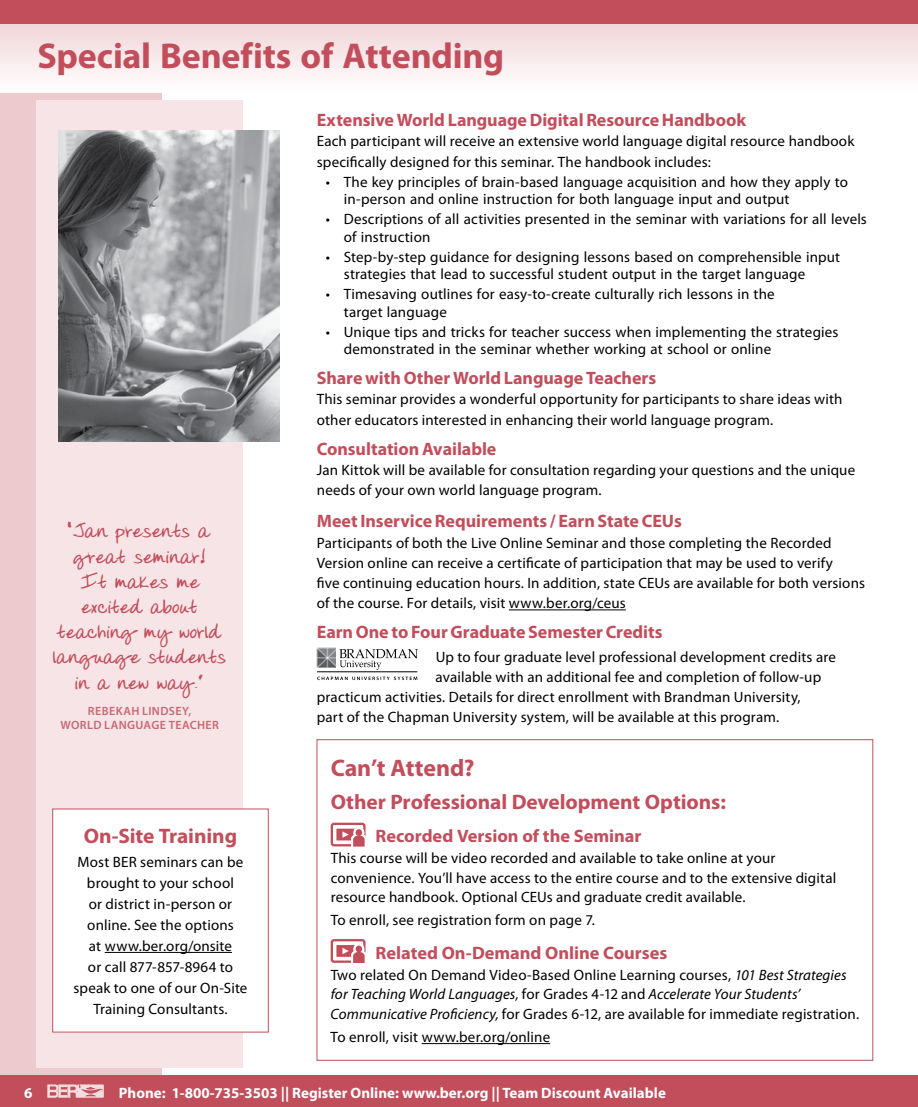
<style>
.page{position:relative;width:918px;height:1107px;background:#fff}
.page>*{position:absolute;margin:0;border:0;box-sizing:border-box;transform-origin:0 0}
.t1{font:700 36px "Myriad Pro";letter-spacing:-.005em;color:#c24e5c}
.t2{font:700 24px "Myriad Pro";letter-spacing:-.005em;color:#c24e5c}
.t3{font:700 21px/25.2px "Donnys Hand";letter-spacing:.005em;color:#c24e5c;text-align:center}
.t4{font:700 21px "Myriad Pro";letter-spacing:-.005em;color:#c24e5c}
.t5{font:700 18px "Myriad Pro";letter-spacing:-.005em;color:#c24e5c}
.t6{font:15px/21px "Myriad Pro";letter-spacing:.01em;color:#000}
.t7{font:700 15px "Myriad Pro";color:#fff}
.t8{font:600 12px/14.4px "Myriad Pro";letter-spacing:.035em;color:#ca6773;text-align:center}
.s1{font-style:italic}
</style>
<div class="page">
<div style="left:0;top:0;width:162px;height:1107px;background:#edcace"></div>
<div style="left:0;top:1076px;width:918px;height:31px;background:#c24e5c"></div>
<svg style="left:47px;top:1084px;width:57px;height:14px"></svg>
<svg style="left:0;top:24px;width:918px;height:68px"></svg>
<div style="left:0;top:0;width:918px;height:24px;background:#c24e5c"></div>
<div style="left:36px;top:101px;width:207px;height:967px;background:#f6e4e7"></div>
<div style="left:53px;top:809px;width:215px;height:223px;background:#fff"></div>
<hr style="left:105px;top:952px;width:127px;height:1px;background:#000">
<hr style="left:422px;top:1043px;width:128px;height:1px;background:#000">
<div style="left:331px;top:823px;width:35px;height:23px;border:2px solid #c24e5c;border-radius:2px"></div>
<div style="left:336px;top:829px;width:19px;height:11px;background:#c24e5c"></div>
<div style="left:354px;top:827px;width:10px;height:11px;border:1px solid #fff;border-radius:50%"></div>
<div style="left:354px;top:828px;width:10px;height:9px;border:2px solid #fff;border-radius:50%"></div>
<svg style="left:342px;top:831px;width:24px;height:16px"></svg>
<div style="left:331px;top:939px;width:35px;height:24px;border:2px solid #c24e5c;border-radius:2px"></div>
<div style="left:336px;top:945px;width:19px;height:12px;background:#c24e5c"></div>
<div style="left:355px;top:945px;width:8px;height:8px;background:#c24e5c;border-radius:50%"></div>
<div style="left:354px;top:944px;width:10px;height:10px;border:2px solid #fff;border-radius:50%"></div>
<svg style="left:342px;top:948px;width:24px;height:15px"></svg>
<hr style="left:509px;top:610px;width:117px;height:1px;background:#000">
<svg style="left:339px;top:649px;width:79px;height:21px"></svg>
<svg style="left:317px;top:677px;width:100px;height:3px"></svg>
<img style="left:317px;top:648px;width:19px;height:19px">
<hr style="left:317px;top:672px;width:100px;height:1px;background:#000">
<img style="left:58px;top:131px;width:222px;height:310px">
<h1 class="t1" style="left:38px;top:32px;width:468px">Special Benefits of Attending</h1>
<p class="t5" style="left:317px;top:108px;width:431px">Extensive World Language Digital Resource Handbook</p>
<p class="t6" style="left:317px;top:131px;width:539px;line-height:20.2px">Each participant will receive an extensive world language digital resource handbook specifically designed for this seminar. The handbook includes:</p>
<p class="t6" style="left:344px;top:173px;width:506px;line-height:17.2px;text-indent:-18px">• The key principles of brain-based language acquisition and how they apply to in-person and online instruction for both language input and output</p>
<p class="t6" style="left:344px;top:211px;width:525px;line-height:17.2px;text-indent:-18px">• Descriptions of all activities presented in the seminar with variations for all levels of instruction</p>
<p class="t6" style="left:344px;top:248px;width:498px;line-height:17.2px;text-indent:-18px">• Step-by-step guidance for designing lessons based on comprehensible input strategies that lead to successful student output in the target language</p>
<p class="t6" style="left:344px;top:286px;width:432px;line-height:17.2px;text-indent:-18px">• Timesaving outlines for easy-to-create culturally rich lessons in the target language</p>
<p class="t6" style="left:344px;top:323px;width:496px;line-height:17.2px;text-indent:-18px">• Unique tips and tricks for teacher success when implementing the strategies demonstrated in the seminar whether working at school or online</p>
<p class="t5" style="left:317px;top:366px;width:341px">Share with Other World Language Teachers</p>
<p class="t6" style="left:317px;top:389px;width:527px;line-height:20.2px">This seminar provides a wonderful opportunity for participants to share ideas with other educators interested in enhancing their world language program.</p>
<p class="t5" style="left:317px;top:437px;width:181px">Consultation Available</p>
<p class="t6" style="left:317px;top:460px;width:540px;line-height:20.2px">Jan Kittok will be available for consultation regarding your questions and the unique needs of your own world language program.</p>
<h3 class="t3" style="left:52px;top:520px;width:175px">“Jan presents a great seminar!<br>It makes me excited about teaching my world language students in a new way.”</h3>
<p class="t8" style="left:60px;top:704px;width:160px">REBEKAH LINDSEY,<br>WORLD LANGUAGE TEACHER</p>
<h2 class="t2" style="left:331px;top:752px;width:145px">Can’t Attend?</h2>
<h3 class="t4" style="left:331px;top:788px;width:397px">Other Professional Development Options:</h3>
<p class="t5" style="left:376px;top:825px;width:267px">Recorded Version of the Seminar</p>
<p class="t6" style="left:331px;top:848px;width:507px;line-height:19.5px">This course will be video recorded and available to take online at your convenience. You’ll have access to the entire course and to the extensive digital resource handbook. Optional CEUs and graduate credit available.</p>
<p class="t6" style="left:331px;top:909px;width:266px">To enroll, see registration form on page 7.</p>
<p class="t5" style="left:376px;top:941px;width:293px">Related On-Demand Online Courses</p>
<p class="t6" style="left:331px;top:965px;width:530px;line-height:19.5px">Two related On Demand Video-Based Online Learning courses, <span class="s1">101 Best Strategies for Teaching World Languages,</span> for Grades 4-12 and <span class="s1">Accelerate Your Students’<br>Communicative Proficiency,</span> for Grades 6-12, are available for immediate registration.</p>
<p class="t6" style="left:331px;top:1026px;width:221px">To enroll, visit www.ber.org/online</p>
<p class="t5" style="left:317px;top:510px;width:367px">Meet Inservice Requirements / Earn State CEUs</p>
<p class="t6" style="left:317px;top:532px;width:550px;line-height:20.2px">Participants of both the Live Online Seminar and those completing the Recorded Version online can receive a certificate of participation that may be used to verify<br>five continuing education hours. In addition, state CEUs are available for both versions of the course. For details, visit www.ber.org/ceus</p>
<p class="t5" style="left:317px;top:621px;width:347px">Earn One to Four Graduate Semester Credits</p>
<p class="t6" style="left:436px;top:646px;width:402px">Up to four graduate level professional development credits are</p>
<p class="t6" style="left:436px;top:666px;width:387px">available with an additional fee and completion of follow‑up</p>
<p class="t6" style="left:317px;top:686px;width:485px">practicum activities. Details for direct enrollment with Brandman University,</p>
<p class="t6" style="left:317px;top:707px;width:464px">part of the Chapman University system, will be available at this program.</p>
<h3 class="t4" style="left:84px;top:822px;width:155px">On‑Site Training</h3>
<p class="t6" style="left:74px;top:851px;width:175px;text-align:center">Most BER seminars can be brought to your school<br>or district in-person or online. See the options<br>at www.ber.org/onsite<br>or call 877‑857‑8964 to speak to one of our On‑Site<br>Training Consultants.</p>
<p class="t7" style="left:24px;top:1083px;width:10px">6</p>
<p class="t7" style="left:119px;top:1083px;width:549px">Phone: 1-800-735-3503 || Register Online: www.ber.org || Team Discount Available</p>
</div>
